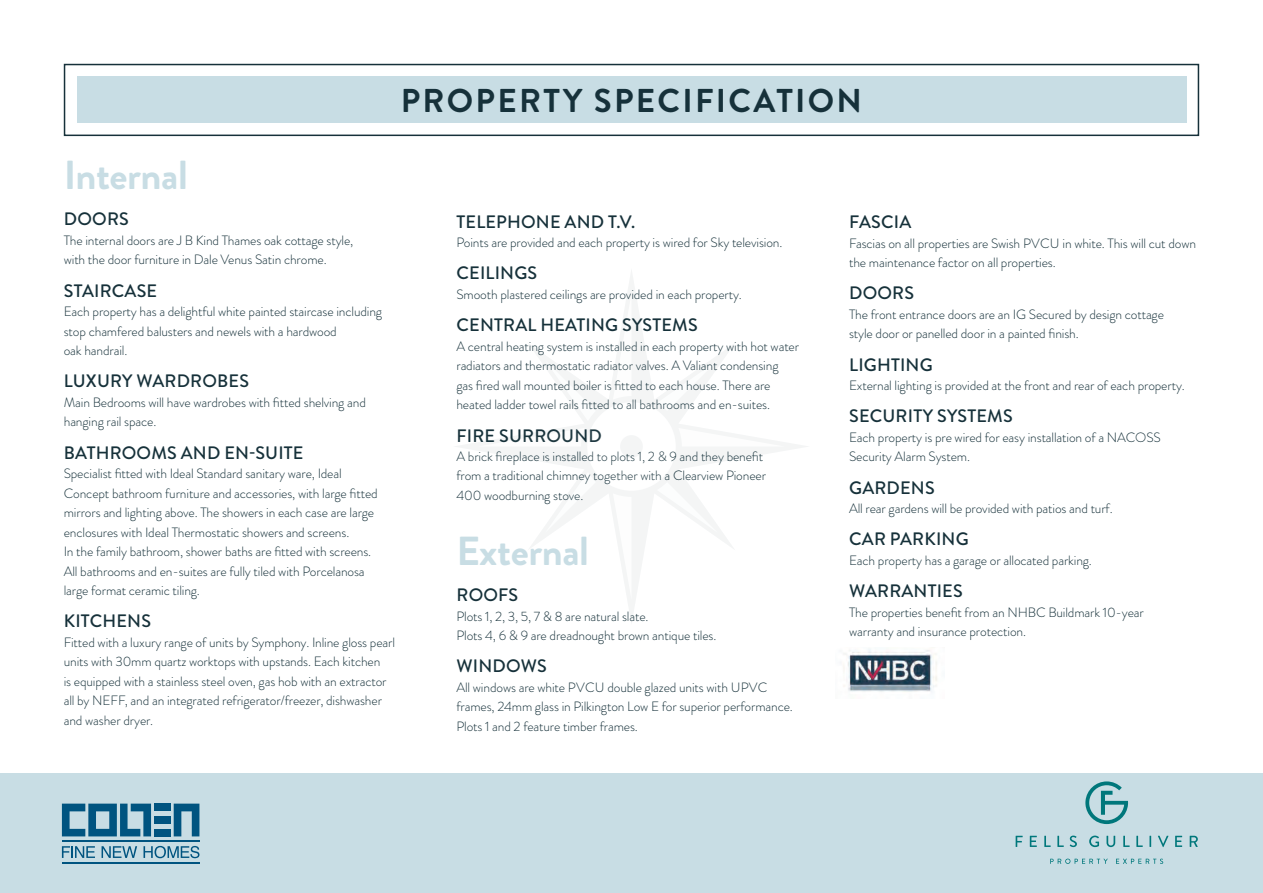
<style>
.page{position:relative;width:1263px;height:893px;background:#fff}
.page>*{position:absolute;margin:0;border:0;box-sizing:border-box;transform-origin:0 0}
.t1{font:700 40.5px "Brandon Grotesque";letter-spacing:-.01em;color:#c8dde4}
.t2{font:700 33px "Brandon Grotesque";letter-spacing:.07em;color:#16313a}
.t3{font:500 18px "Brandon Grotesque";letter-spacing:.01em;color:#16313a}
.t4{font:300 13.5px/19.5px "Brandon Grotesque";letter-spacing:-.01em;color:#16313a}
</style>
<div class="page">
<div style="left:64px;top:64px;width:1135px;height:72px;border:2px solid #16313a"></div>
<div style="left:77px;top:77px;width:1109px;height:46px;background:#c8dde4"></div>
<div style="left:0;top:774px;width:1263px;height:119px;background:#c8dde4"></div>
<svg style="left:62px;top:846px;width:33px;height:12px"></svg>
<svg style="left:102px;top:846px;width:35px;height:12px"></svg>
<svg style="left:143px;top:846px;width:56px;height:12px"></svg>
<svg style="left:174px;top:804px;width:25px;height:32px"></svg>
<div style="left:154px;top:804px;width:17px;height:7px;background:#005480"></div>
<div style="left:154px;top:816px;width:17px;height:8px;background:#005480"></div>
<div style="left:154px;top:829px;width:17px;height:7px;background:#005480"></div>
<svg style="left:62px;top:804px;width:89px;height:32px"></svg>
<hr style="left:62px;top:840px;width:137px;height:2px;background:#005480">
<hr style="left:62px;top:862px;width:137px;height:2px;background:#005480">
<img style="left:843px;top:649px;width:94px;height:43px">
<svg style="left:456px;top:271px;width:351px;height:351px"></svg>
<svg style="left:1016px;top:781px;width:182px;height:83px"></svg>
<p class="t2" style="left:401px;top:77px;width:463px">PROPERTY SPECIFICATION</p>
<p class="t1" style="left:64px;top:147px;width:126px">Internal</p>
<p class="t3" style="left:64px;top:207px;width:66px">DOORS</p>
<p class="t4" style="left:64px;top:230px;width:291px">The internal doors are J B Kind Thames oak cottage style, with the door furniture in Dale Venus Satin chrome.</p>
<p class="t3" style="left:64px;top:278px;width:95px">STAIRCASE</p>
<p class="t4" style="left:64px;top:302px;width:320px">Each property has a delightful white painted staircase including stop chamfered balusters and newels with a hardwood<br>oak handrail.</p>
<p class="t3" style="left:64px;top:369px;width:187px">LUXURY WARDROBES</p>
<p class="t4" style="left:64px;top:393px;width:304px">Main Bedrooms will have wardrobes with fitted shelving and hanging rail space.</p>
<p class="t3" style="left:64px;top:440px;width:241px">BATHROOMS AND EN-SUITE</p>
<p class="t4" style="left:64px;top:464px;width:315px">Specialist fitted with Ideal Standard sanitary ware, Ideal Concept bathroom furniture and accessories, with large fitted mirrors and lighting above. The showers in each case are large enclosures with Ideal Thermostatic showers and screens.<br>In the family bathroom, shower baths are fitted with screens.<br>All bathrooms and en-suites are fully tiled with Porcelanosa large format ceramic tiling.</p>
<p class="t3" style="left:64px;top:609px;width:89px">KITCHENS</p>
<p class="t4" style="left:64px;top:633px;width:333px">Fitted with a luxury range of units by Symphony. Inline gloss pearl units with 30mm quartz worktops with upstands. Each kitchen<br>is equipped with a stainless steel oven, gas hob with an extractor all by NEFF, and an integrated refrigerator/freezer, dishwasher and washer dryer.</p>
<p class="t3" style="left:457px;top:209px;width:180px">TELEPHONE AND T.V.</p>
<p class="t4" style="left:456px;top:233px;width:328px">Points are provided and each property is wired for Sky television.</p>
<p class="t3" style="left:457px;top:261px;width:82px">CEILINGS</p>
<p class="t4" style="left:456px;top:285px;width:287px">Smooth plastered ceilings are provided in each property.</p>
<p class="t3" style="left:457px;top:313px;width:243px">CENTRAL HEATING SYSTEMS</p>
<p class="t4" style="left:456px;top:336px;width:344px">A central heating system is installed in each property with hot water radiators and thermostatic radiator valves. A Valiant condensing<br>gas fired wall mounted boiler is fitted to each house. There are heated ladder towel rails fitted to all bathrooms and en-suites.</p>
<p class="t3" style="left:457px;top:423px;width:147px">FIRE SURROUND</p>
<p class="t4" style="left:456px;top:447px;width:311px">A brick fireplace is installed to plots 1, 2 &amp; 9 and they benefit from a traditional chimney together with a Clearview Pioneer<br>400 woodburning stove.</p>
<p class="t1" style="left:456px;top:522px;width:134px">External</p>
<p class="t3" style="left:457px;top:582px;width:63px">ROOFS</p>
<p class="t4" style="left:456px;top:606px;width:261px">Plots 1, 2, 3, 5, 7 &amp; 8 are natural slate.<br>Plots 4, 6 &amp; 9 are dreadnought brown antique tiles.</p>
<p class="t3" style="left:457px;top:654px;width:92px">WINDOWS</p>
<p class="t4" style="left:456px;top:677px;width:338px">All windows are white PVCU double glazed units with UPVC frames, 24mm glass in Pilkington Low E for superior performance.<br>Plots 1 and 2 feature timber frames.</p>
<p class="t3" style="left:849px;top:209px;width:64px">FASCIA</p>
<p class="t4" style="left:849px;top:233px;width:348px">Fascias on all properties are Swish PVCU in white. This will cut down the maintenance factor on all properties.</p>
<p class="t3" style="left:849px;top:281px;width:66px">DOORS</p>
<p class="t4" style="left:849px;top:304px;width:316px">The front entrance doors are an IG Secured by design cottage style door or panelled door in a painted finish.</p>
<p class="t3" style="left:849px;top:352px;width:85px">LIGHTING</p>
<p class="t4" style="left:849px;top:376px;width:337px">External lighting is provided at the front and rear of each property.</p>
<p class="t3" style="left:849px;top:404px;width:165px">SECURITY SYSTEMS</p>
<p class="t4" style="left:849px;top:427px;width:313px">Each property is pre wired for easy installation of a NACOSS<br>Security Alarm System.</p>
<p class="t3" style="left:849px;top:475px;width:87px">GARDENS</p>
<p class="t4" style="left:849px;top:499px;width:265px">All rear gardens will be provided with patios and turf.</p>
<p class="t3" style="left:849px;top:527px;width:121px">CAR PARKING</p>
<p class="t4" style="left:849px;top:550px;width:244px">Each property has a garage or allocated parking.</p>
<p class="t3" style="left:849px;top:578px;width:115px">WARRANTIES</p>
<p class="t4" style="left:849px;top:602px;width:296px">The properties benefit from an NHBC Buildmark 10-year warranty and insurance protection.</p>
</div>
